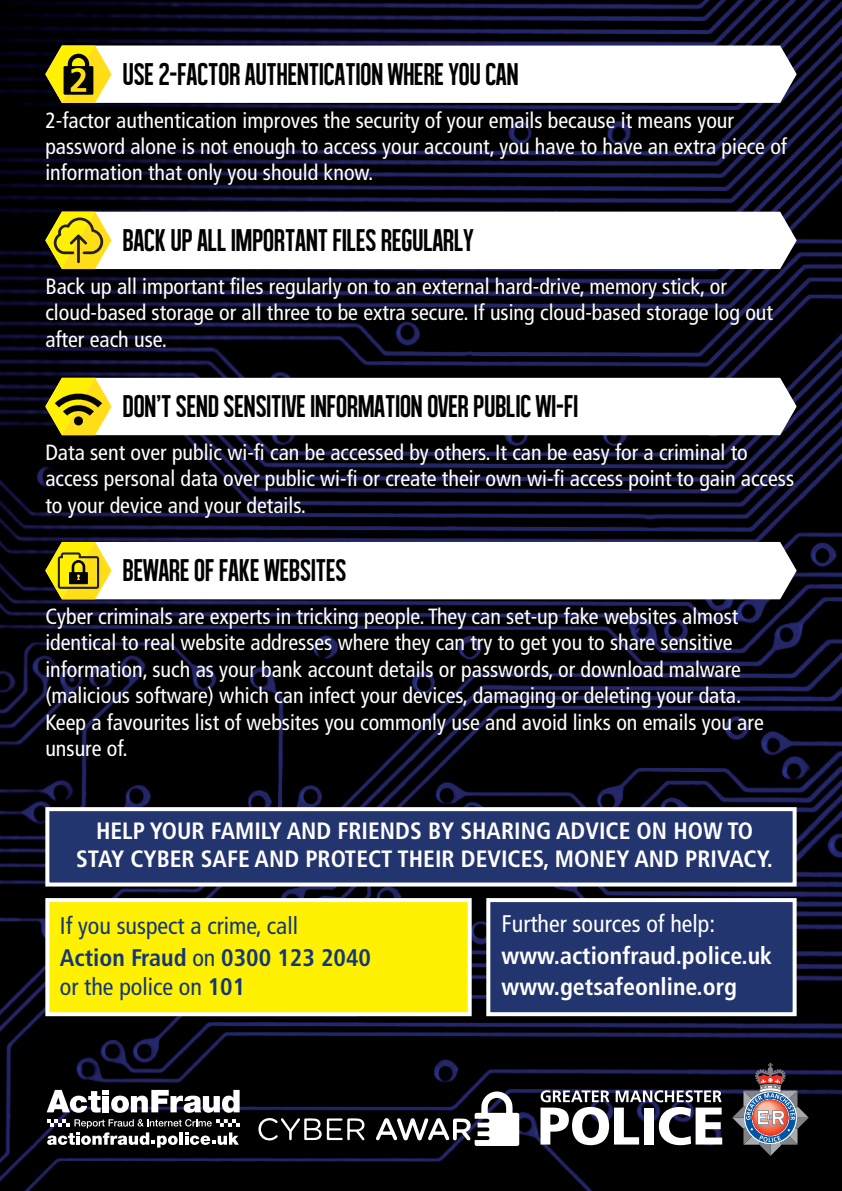
<style>
.page{position:relative;width:842px;height:1191px;background:#fff}
.page>*{position:absolute;margin:0;border:0;box-sizing:border-box;transform-origin:0 0}
.t1{font:32px "Alegre Sans";color:#000}
.t2{font:condensed 24px/31.6px "Frutiger";color:#13377a}
.t3{font:700 condensed 24px/31.6px "Frutiger";color:#fff}
.t4{font:condensed 24px "Frutiger";color:#fff}
.t5{font:700 condensed 23.6px/28.4px "Frutiger";color:#fff;text-align:center}
.t6{font:condensed 22px/26.4px "Frutiger";color:#fff}
.s1{font-weight:700}
</style>
<div class="page">
<img style="left:0;top:0;width:842px;height:1191px">
<svg style="left:112px;top:46px;width:685px;height:57px"></svg>
<svg style="left:45px;top:46px;width:67px;height:57px;background:#ab9e2a"></svg>
<svg style="left:112px;top:212px;width:685px;height:57px"></svg>
<svg style="left:45px;top:212px;width:67px;height:57px;background:#c4b42e"></svg>
<svg style="left:112px;top:378px;width:685px;height:57px"></svg>
<svg style="left:45px;top:378px;width:67px;height:57px;background:#bdae2b"></svg>
<svg style="left:112px;top:542px;width:685px;height:57px"></svg>
<svg style="left:45px;top:542px;width:67px;height:57px;background:#baac2d"></svg>
<div style="left:49px;top:811px;width:744px;height:71px;background:#23356f"></div>
<div style="left:45px;top:807px;width:752px;height:79px;border:4px solid #fff"></div>
<div style="left:490px;top:902px;width:303px;height:110px;background:#23356f"></div>
<div style="left:486px;top:898px;width:311px;height:118px;border:4px solid #fff"></div>
<svg style="left:540px;top:1090px;width:182px;height:55px"></svg>
<svg style="left:732px;top:1063px;width:77px;height:92px;background:#554d57"></svg>
<div style="left:49px;top:902px;width:419px;height:110px;background:#fff101"></div>
<div style="left:45px;top:898px;width:427px;height:118px;border:4px solid #fff"></div>
<svg style="left:47px;top:1090px;width:193px;height:22px"></svg>
<svg style="left:47px;top:1119px;width:192px;height:28px"></svg>
<svg style="left:376px;top:1091px;width:143px;height:55px"></svg>
<svg style="left:258px;top:1117px;width:107px;height:24px"></svg>
<h1 class="t1" style="left:123px;top:55px;width:397px">USE 2-FACTOR AUTHENTICATION WHERE YOU CAN</h1>
<p class="t6" style="left:45px;top:108px;width:743px">2-factor authentication improves the security of your emails because it means your password alone is not enough to access your account, you have to have an extra piece of information that only you should know.</p>
<h1 class="t1" style="left:123px;top:221px;width:352px">BACK UP ALL IMPORTANT FILES REGULARLY</h1>
<p class="t6" style="left:45px;top:275px;width:729px">Back up all important files regularly on to an external hard-drive, memory stick, or cloud-based storage or all three to be extra secure. If using cloud-based storage log out after each use.</p>
<h1 class="t1" style="left:123px;top:387px;width:457px">DON’T SEND SENSITIVE INFORMATION OVER PUBLIC WI-FI</h1>
<p class="t6" style="left:45px;top:441px;width:750px">Data sent over public wi-fi can be accessed by others. It can be easy for a criminal to access personal data over public wi-fi or create their own wi-fi access point to gain access to your device and your details.</p>
<h1 class="t1" style="left:123px;top:551px;width:225px">BEWARE OF FAKE WEBSITES</h1>
<p class="t6" style="left:45px;top:605px;width:720px">Cyber criminals are experts in tricking people. They can set-up fake websites almost identical to real website addresses where they can try to get you to share sensitive information, such as your bank account details or passwords, or download malware (malicious software) which can infect your devices, damaging or deleting your data.<br>Keep a favourites list of websites you commonly use and avoid links on emails you are unsure of.</p>
<p class="t5" style="left:76px;top:818px;width:698px">HELP YOUR FAMILY AND FRIENDS BY SHARING ADVICE ON HOW TO<br>STAY CYBER SAFE AND PROTECT THEIR DEVICES, MONEY AND PRIVACY.</p>
<p class="t2" style="left:60px;top:912px;width:313px">If you suspect a crime, call<br><span class="s1">Action Fraud</span> on <span class="s1">0300 123 2040</span></p>
<p class="t2" style="left:60px;top:972px;width:187px">or the police on <span class="s1">101</span></p>
<p class="t4" style="left:501px;top:914px;width:215px">Further sources of help:</p>
<p class="t3" style="left:501px;top:941px;width:272px">www.actionfraud.police.uk www.getsafeonline.org</p>
</div>
